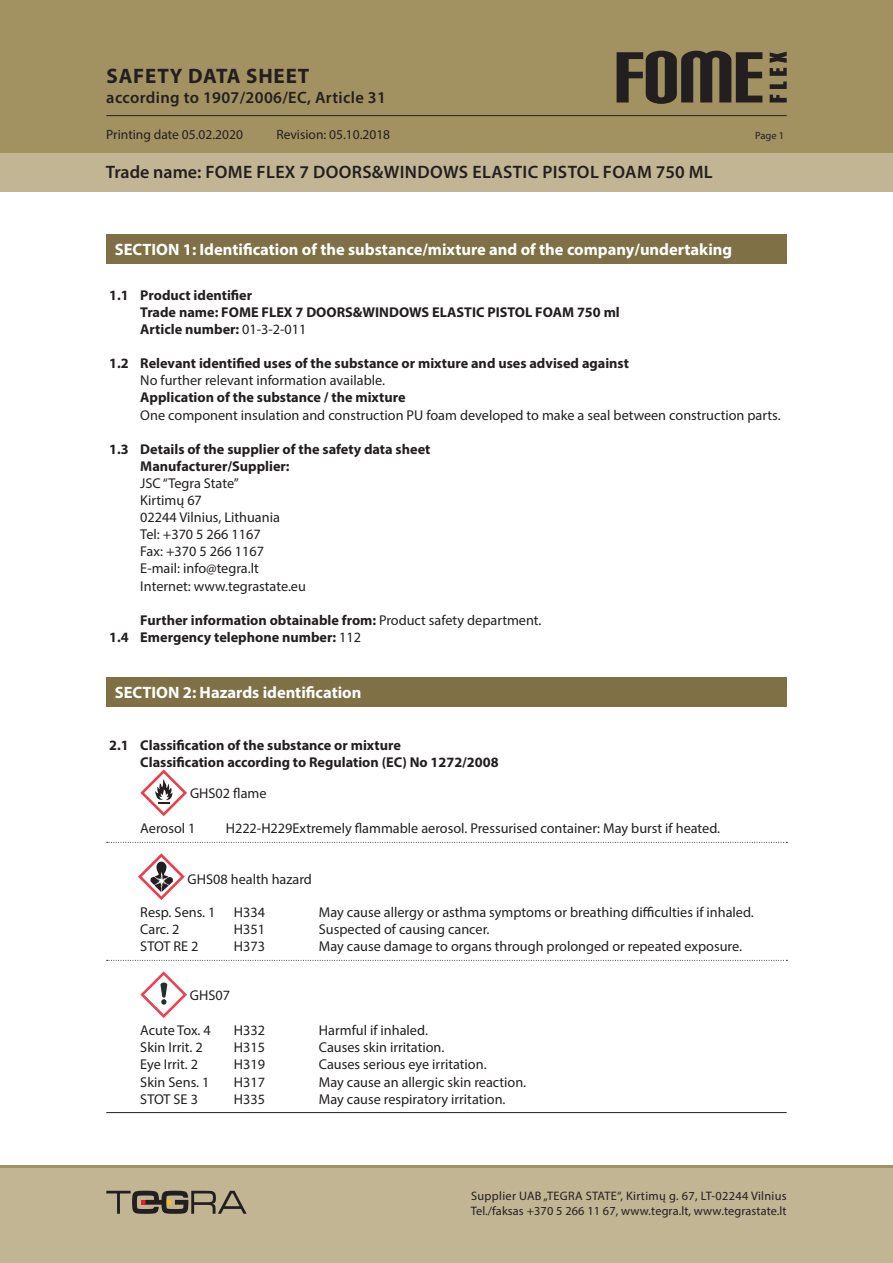
<style>
.page{position:relative;width:893px;height:1263px;background:#fff}
.page>*{position:absolute;margin:0;border:0;box-sizing:border-box;transform-origin:0 0}
.Pavadinimas{font:700 21px "Myriad Pro";letter-spacing:.04em;color:#231f20}
.t1{font:600 18px "Myriad Pro";letter-spacing:.02em;color:#231f20}
.Skyrius_baltas{font:700 16.5px "Myriad Pro";color:#fff}
.Pavadinimas-2{font:600 16.5px "Myriad Pro";letter-spacing:.02em;color:#231f20}
._1_1_skyrius_Boldas{font:14.25px "Myriad Pro";color:#231f20}
._1_1_skyrius_Boldas-2{font:700 14.25px "Myriad Pro";color:#231f20}
.Tekstas_paprastas{font:14.25px "Myriad Pro";color:#231f20}
.Tekstas_paprastas_Bo{font:700 14.25px "Myriad Pro";color:#231f20}
.Tekstas_paprastas_Bo-2{font:14.25px "Myriad Pro";color:#231f20}
.Pavadinimas-3{font:13.5px "Myriad Pro";color:#231f20}
.t2{font:12.3px/14.7px "Myriad Pro";letter-spacing:.02em;color:#231f20}
.Pavadinimas-4{font:10.5px "Myriad Pro";color:#231f20}
.s1{font-weight:400}
</style>
<div class="page">
<div style="left:0;top:0;width:893px;height:191px;background:#a29161"></div>
<div style="left:0;top:153px;width:893px;height:38px;background:#c2b594"></div>
<div style="left:0;top:1165px;width:893px;height:98px;background:#c2b594"></div>
<hr style="left:0;top:1165px;width:893px;height:2px;background:#a29161">
<hr style="left:106px;top:115px;width:681px;height:1px;background:#231f20">
<svg style="left:770px;top:95px;width:17px;height:7px"></svg>
<svg style="left:770px;top:52px;width:17px;height:37px"></svg>
<svg style="left:617px;top:51px;width:145px;height:53px"></svg>
<svg style="left:106px;top:1191px;width:141px;height:23px"></svg>
<div style="left:106px;top:234px;width:681px;height:30px;background:#7f7045"></div>
<div style="left:106px;top:677px;width:681px;height:30px;background:#7f7045"></div>
<svg style="left:107px;top:842px;width:680px;height:1px"></svg>
<svg style="left:107px;top:960px;width:680px;height:1px"></svg>
<hr style="left:106px;top:1112px;width:681px;height:1px;background:#231f20">
<svg style="left:140px;top:769px;width:47px;height:47px"></svg>
<svg style="left:138px;top:853px;width:47px;height:47px"></svg>
<svg style="left:140px;top:971px;width:47px;height:47px"></svg>
<p class="Pavadinimas" style="left:107px;top:63px;width:204px">SAFETY DATA SHEET</p>
<p class="Pavadinimas-2" style="left:106px;top:87px;width:281px">according to 1907/2006/EC, Article 31</p>
<p class="Pavadinimas-3" style="left:106px;top:126px;width:138px">Printing date 05.02.2020</p>
<p class="Pavadinimas-3" style="left:276px;top:126px;width:115px">Revision: 05.10.2018</p>
<p class="Pavadinimas-4" style="left:755px;top:129px;width:31px">Page 1</p>
<p class="t1" style="left:106px;top:160px;width:608px">Trade name: FOME FLEX 7 DOORS&amp;WINDOWS ELASTIC PISTOL FOAM 750 ML</p>
<p class="Skyrius_baltas" style="left:115px;top:238px;width:619px">SECTION 1: Identification of the substance/mixture and of the company/undertaking</p>
<p class="_1_1_skyrius_Boldas-2" style="left:109px;top:286px;width:145px">1.1 Product identifier</p>
<p class="Tekstas_paprastas_Bo" style="left:140px;top:303px;width:481px">Trade name: FOME FLEX 7 DOORS&amp;WINDOWS ELASTIC PISTOL FOAM 750 ml</p>
<p class="Tekstas_paprastas_Bo" style="left:140px;top:320px;width:168px">Article number: <span class="s1">01-3-2-011</span></p>
<p class="_1_1_skyrius_Boldas-2" style="left:109px;top:354px;width:521px">1.2 Relevant identified uses of the substance or mixture and uses advised against</p>
<p class="Tekstas_paprastas" style="left:140px;top:372px;width:246px">No further relevant information available.</p>
<p class="Tekstas_paprastas_Bo" style="left:140px;top:388px;width:267px">Application of the substance / the mixture</p>
<p class="Tekstas_paprastas_Bo-2" style="left:140px;top:406px;width:642px">One component insulation and construction PU foam developed to make a seal between construction parts.</p>
<p class="_1_1_skyrius_Boldas-2" style="left:109px;top:440px;width:323px">1.3 Details of the supplier of the safety data sheet</p>
<p class="_1_1_skyrius_Boldas-2" style="left:140px;top:457px;width:151px">Manufacturer/Supplier:</p>
<p class="Tekstas_paprastas" style="left:140px;top:474px;width:100px">JSC “Tegra State”</p>
<p class="Tekstas_paprastas" style="left:140px;top:491px;width:63px">Kirtimų 67</p>
<p class="Tekstas_paprastas" style="left:140px;top:509px;width:141px">02244 Vilnius, Lithuania</p>
<p class="Tekstas_paprastas" style="left:140px;top:526px;width:122px">Tel: +370 5 266 1167</p>
<p class="Tekstas_paprastas" style="left:140px;top:543px;width:125px">Fax: +370 5 266 1167</p>
<p class="Tekstas_paprastas" style="left:140px;top:560px;width:120px">E-mail: info@tegra.lt</p>
<p class="Tekstas_paprastas" style="left:140px;top:577px;width:167px">Internet: www.tegrastate.eu</p>
<p class="_1_1_skyrius_Boldas-2" style="left:140px;top:611px;width:403px">Further information obtainable from: <span class="s1">Product safety department.</span></p>
<p class="_1_1_skyrius_Boldas-2" style="left:109px;top:628px;width:253px">1.4 Emergency telephone number: <span class="s1">112</span></p>
<p class="Skyrius_baltas" style="left:115px;top:682px;width:248px">SECTION 2: Hazards identification</p>
<p class="_1_1_skyrius_Boldas-2" style="left:109px;top:735px;width:293px">2.1 Classification of the substance or mixture</p>
<p class="Tekstas_paprastas_Bo" style="left:140px;top:752px;width:360px">Classification according to Regulation (EC) No 1272/2008</p>
<p class="Tekstas_paprastas" style="left:190px;top:785px;width:78px">GHS02 flame</p>
<p class="_1_1_skyrius_Boldas" style="left:140px;top:820px;width:57px">Aerosol 1</p>
<p class="_1_1_skyrius_Boldas" style="left:226px;top:820px;width:496px">H222-H229Extremely flammable aerosol. Pressurised container: May burst if heated.</p>
<p class="_1_1_skyrius_Boldas" style="left:188px;top:870px;width:126px">GHS08 health hazard</p>
<p class="_1_1_skyrius_Boldas" style="left:140px;top:903px;width:77px">Resp. Sens. 1</p>
<p class="_1_1_skyrius_Boldas" style="left:234px;top:903px;width:33px">H334</p>
<p class="_1_1_skyrius_Boldas" style="left:319px;top:903px;width:436px">May cause allergy or asthma symptoms or breathing difficulties if inhaled.</p>
<p class="_1_1_skyrius_Boldas" style="left:140px;top:921px;width:41px">Carc. 2</p>
<p class="_1_1_skyrius_Boldas" style="left:234px;top:921px;width:33px">H351</p>
<p class="_1_1_skyrius_Boldas" style="left:319px;top:921px;width:172px">Suspected of causing cancer.</p>
<p class="_1_1_skyrius_Boldas" style="left:140px;top:938px;width:60px">STOT RE 2</p>
<p class="_1_1_skyrius_Boldas" style="left:234px;top:938px;width:33px">H373</p>
<p class="_1_1_skyrius_Boldas" style="left:319px;top:938px;width:424px">May cause damage to organs through prolonged or repeated exposure.</p>
<p class="_1_1_skyrius_Boldas" style="left:190px;top:986px;width:42px">GHS07</p>
<p class="_1_1_skyrius_Boldas" style="left:140px;top:1022px;width:72px">Acute Tox. 4</p>
<p class="_1_1_skyrius_Boldas" style="left:234px;top:1022px;width:33px">H332</p>
<p class="_1_1_skyrius_Boldas" style="left:319px;top:1022px;width:111px">Harmful if inhaled.</p>
<p class="_1_1_skyrius_Boldas" style="left:140px;top:1039px;width:64px">Skin Irrit. 2</p>
<p class="_1_1_skyrius_Boldas" style="left:234px;top:1039px;width:33px">H315</p>
<p class="_1_1_skyrius_Boldas" style="left:319px;top:1039px;width:127px">Causes skin irritation.</p>
<p class="_1_1_skyrius_Boldas" style="left:140px;top:1056px;width:59px">Eye Irrit. 2</p>
<p class="_1_1_skyrius_Boldas" style="left:234px;top:1056px;width:33px">H319</p>
<p class="_1_1_skyrius_Boldas" style="left:319px;top:1056px;width:169px">Causes serious eye irritation.</p>
<p class="_1_1_skyrius_Boldas" style="left:140px;top:1073px;width:71px">Skin Sens. 1</p>
<p class="_1_1_skyrius_Boldas" style="left:234px;top:1073px;width:33px">H317</p>
<p class="_1_1_skyrius_Boldas" style="left:319px;top:1073px;width:209px">May cause an allergic skin reaction.</p>
<p class="_1_1_skyrius_Boldas" style="left:140px;top:1090px;width:59px">STOT SE 3</p>
<p class="_1_1_skyrius_Boldas" style="left:234px;top:1090px;width:33px">H335</p>
<p class="_1_1_skyrius_Boldas" style="left:319px;top:1090px;width:188px">May cause respiratory irritation.</p>
<p class="t2" style="left:471px;top:1188px;width:317px">Supplier UAB „TEGRA STATE“, Kirtimų g. 67, LT-02244 Vilnius<br>Tel./faksas +370 5 266 11 67, www.tegra.lt, www.tegrastate.lt</p>
</div>
